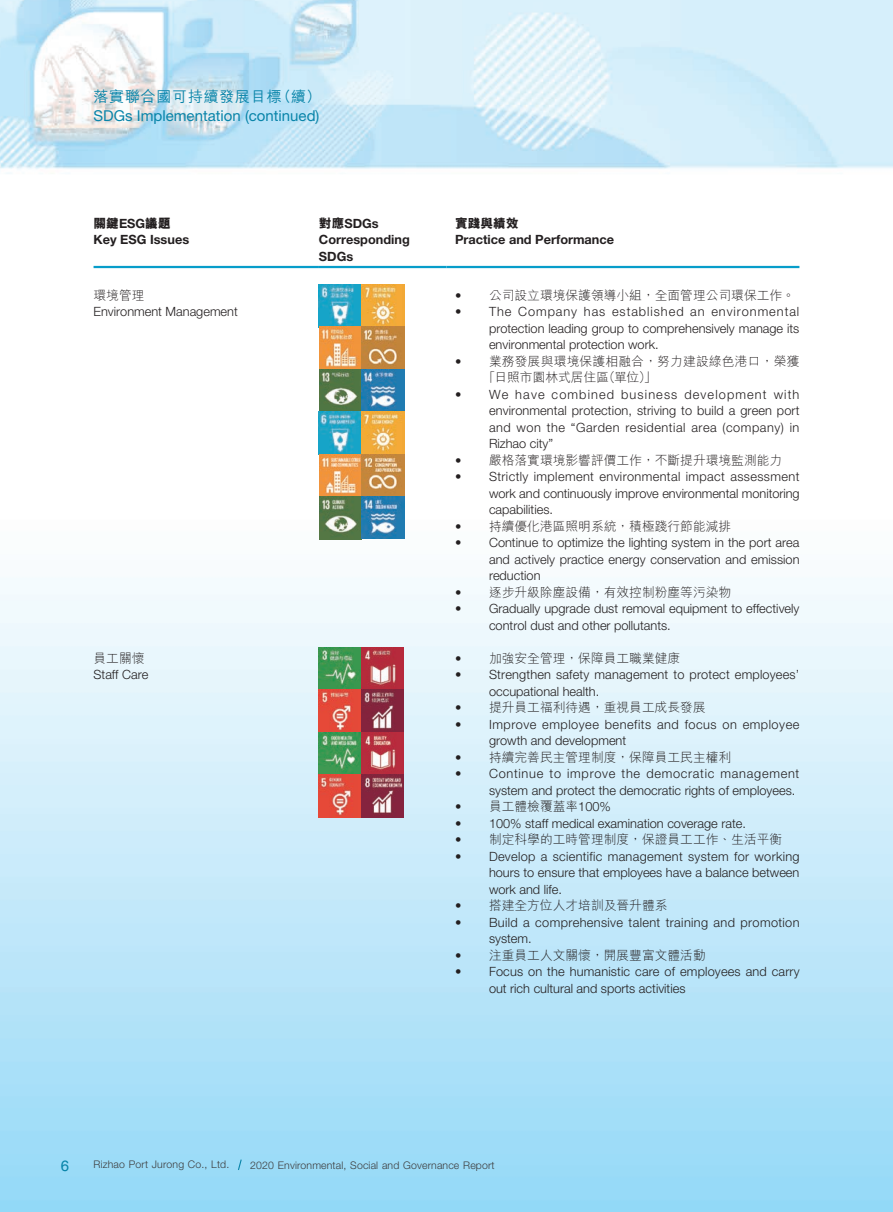
<style>
.page{position:relative;width:893px;height:1212px;background:#fff}
.page>*{position:absolute;margin:0;border:0;box-sizing:border-box;transform-origin:0 0}
.t1{font:15px "Helvetica Neue LT Std";color:#0884a9}
.t2{font:500 15px "M Hei HK";letter-spacing:.05em;color:#0884a9}
.t3{font:15px "Helvetica LT Std";color:#0884a9}
.t4{font:300 12.75px/16.5px "Helvetica Neue LT Std";color:#231f20;text-align:justify}
.t5{font:300 12.75px/16.5px "M Hei HK";color:#231f20}
.t6{font:300 12.75px/16.5px "Helvetica Neue LT Std";letter-spacing:.04em;color:#231f20}
.t7{font:700 12.75px/16.5px "Helvetica Neue LT Std";color:#231f20}
.t8{font:300 12.75px/16.5px "Helvetica Neue LT Std";letter-spacing:.03em;color:#231f20}
.t9{font:800 12.75px "M Hei HK";color:#231f20}
.t10{font:300 10.5px "Helvetica Neue LT Std";letter-spacing:.015em;color:#3e3e3f}
.s1{font-family:"Helvetica Neue LT Std";font-weight:700}
.s2{font-family:"M Hei HK";font-weight:800}
.s3{font-family:"Helvetica Neue LT Std"}
</style>
<div class="page">
<img style="left:0;top:0;width:893px;height:1212px">
<svg style="left:237px;top:1158px;width:6px;height:13px"></svg>
<hr style="left:94px;top:266px;width:225px;height:2px;background:#079dca">
<hr style="left:319px;top:266px;width:127px;height:2px;background:#079dca">
<hr style="left:446px;top:266px;width:353px;height:2px;background:#079dca">
<img style="left:319px;top:284px;width:85px;height:255px">
<img style="left:319px;top:647px;width:85px;height:170px">
<p class="t2" style="left:94px;top:86px;width:229px">落實聯合國可持續發展目標（續）</p>
<p class="t1" style="left:94px;top:106px;width:227px">SDGs Implementation (continued)</p>
<p class="t9" style="left:94px;top:216px;width:79px">關鍵<span class="s1">ESG</span>議題</p>
<p class="t7" style="left:319px;top:214px;width:61px"><span class="s2">對應</span>SDGs</p>
<p class="t9" style="left:455px;top:216px;width:65px">實踐與績效</p>
<p class="t7" style="left:94px;top:231px;width:97px">Key ESG Issues</p>
<p class="t7" style="left:319px;top:231px;width:92px">Corresponding<br>SDGs</p>
<p class="t7" style="left:455px;top:231px;width:161px">Practice and Performance</p>
<p class="t5" style="left:94px;top:286px;width:52px">環境管理</p>
<p class="t4" style="left:94px;top:303px;width:146px">Environment Management</p>
<p class="t5" style="left:455px;top:286px;width:342px"><span class="s3">•</span> 公司設立環境保護領導小組，全面管理公司環保工作。</p>
<p class="t4" style="left:489px;top:303px;width:312px;text-indent:-34px">• The Company has established an environmental protection leading group to comprehensively manage its environmental protection work.</p>
<p class="t5" style="left:483px;top:352px;width:318px;text-indent:-28px"><span class="s3">•</span> 業務發展與環境保護相融合，努力建設綠色港口，榮獲「日照市園林式居住區（單位）」</p>
<p class="t4" style="left:489px;top:385px;width:312px;text-indent:-34px">• We have combined business development with environmental protection, striving to build a green port and won the “Garden residential area (company) in Rizhao city”</p>
<p class="t5" style="left:455px;top:451px;width:329px"><span class="s3">•</span> 嚴格落實環境影響評價工作，不斷提升環境監測能力</p>
<p class="t4" style="left:489px;top:468px;width:312px;text-indent:-34px">• Strictly implement environmental impact assessment work and continuously improve environmental monitoring capabilities.</p>
<p class="t5" style="left:455px;top:517px;width:278px"><span class="s3">•</span> 持續優化港區照明系統，積極踐行節能減排</p>
<p class="t4" style="left:489px;top:534px;width:312px;text-indent:-34px">• Continue to optimize the lighting system in the port area and actively practice energy conservation and emission reduction</p>
<p class="t5" style="left:455px;top:583px;width:278px"><span class="s3">•</span> 逐步升級除塵設備，有效控制粉塵等污染物</p>
<p class="t4" style="left:489px;top:600px;width:312px;text-indent:-34px">• Gradually upgrade dust removal equipment to effectively control dust and other pollutants.</p>
<p class="t5" style="left:94px;top:649px;width:52px">員工關懷</p>
<p class="t4" style="left:94px;top:666px;width:56px">Staff Care</p>
<p class="t5" style="left:455px;top:649px;width:227px"><span class="s3">•</span> 加強安全管理，保障員工職業健康</p>
<p class="t4" style="left:489px;top:666px;width:312px;text-indent:-34px">• Strengthen safety management to protect employees’ occupational health.</p>
<p class="t5" style="left:455px;top:699px;width:252px"><span class="s3">•</span> 提升員工福利待遇，重視員工成長發展</p>
<p class="t6" style="left:489px;top:715px;width:312px;text-indent:-34px">• Improve employee benefits and focus on employee growth and development</p>
<p class="t5" style="left:455px;top:748px;width:278px"><span class="s3">•</span> 持續完善民主管理制度，保障員工民主權利</p>
<p class="t4" style="left:489px;top:765px;width:312px;text-indent:-34px">• Continue to improve the democratic management system and protect the democratic rights of employees.</p>
<p class="t5" style="left:455px;top:798px;width:157px"><span class="s3">•</span> 員工體檢覆蓋率<span class="s3">100%</span></p>
<p class="t4" style="left:455px;top:814px;width:292px">• 100% staff medical examination coverage rate.</p>
<p class="t5" style="left:455px;top:831px;width:329px"><span class="s3">•</span> 制定科學的工時管理制度，保證員工工作、生活平衡</p>
<p class="t4" style="left:489px;top:847px;width:312px;text-indent:-34px">• Develop a scientific management system for working hours to ensure that employees have a balance between work and life.</p>
<p class="t5" style="left:455px;top:897px;width:214px"><span class="s3">•</span> 搭建全方位人才培訓及晉升體系</p>
<p class="t8" style="left:489px;top:913px;width:312px;text-indent:-34px">• Build a comprehensive talent training and promotion system.</p>
<p class="t5" style="left:455px;top:946px;width:252px"><span class="s3">•</span> 注重員工人文關懷，開展豐富文體活動</p>
<p class="t4" style="left:489px;top:963px;width:312px;text-indent:-34px">• Focus on the humanistic care of employees and carry out rich cultural and sports activities</p>
<p class="t3" style="left:61px;top:1156px;width:10px">6</p>
<p class="t10" style="left:94px;top:1158px;width:137px">Rizhao Port Jurong Co., Ltd.</p>
<p class="t10" style="left:250px;top:1158px;width:246px">2020 Environmental, Social and Governance Report</p>
</div>
